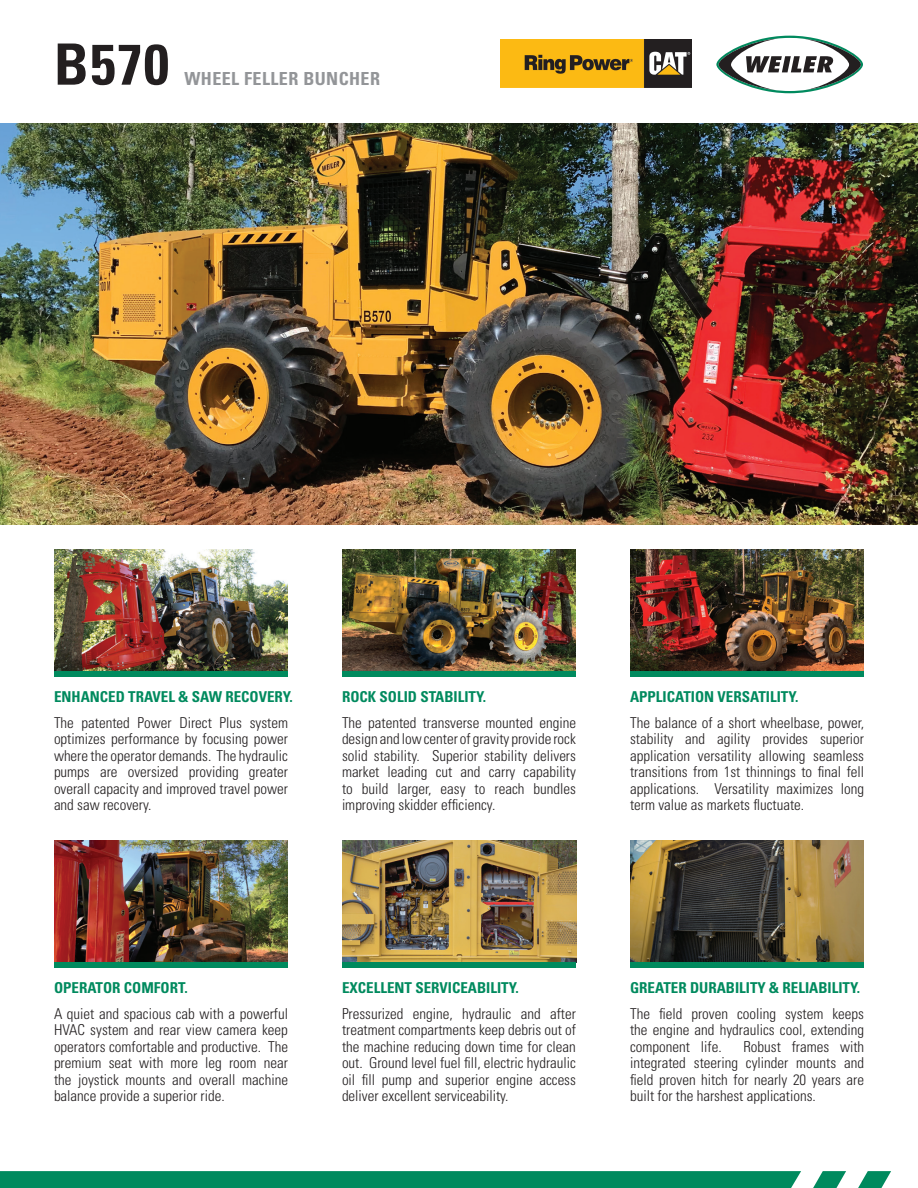
<style>
.page{position:relative;width:918px;height:1188px;background:#fff}
.page>*{position:absolute;margin:0;border:0;box-sizing:border-box;transform-origin:0 0}
.t1{font:700 condensed 57px "Univers LT Std";color:#231f20}
.t2{font:700 condensed 18px "Univers LT Std";letter-spacing:.025em;color:#939598}
.t3{font:300 condensed 15px/16.5px "Univers LT Std";color:#231f20;text-align:justify}
.t4{font:700 condensed 15px "Univers LT Std";color:#008a5e}
</style>
<div class="page">
<img style="left:0;top:123px;width:918px;height:402px">
<img style="left:54px;top:550px;width:234px;height:121px">
<img style="left:342px;top:550px;width:234px;height:121px">
<img style="left:630px;top:550px;width:234px;height:121px">
<img style="left:54px;top:841px;width:234px;height:121px">
<img style="left:342px;top:841px;width:234px;height:121px">
<img style="left:630px;top:841px;width:234px;height:121px">
<svg style="left:0;top:1171px;width:891px;height:17px;background:#0f9067"></svg>
<div style="left:54px;top:671px;width:234px;height:5px;background:#008a5e"></div>
<div style="left:342px;top:671px;width:234px;height:5px;background:#008a5e"></div>
<div style="left:630px;top:671px;width:234px;height:5px;background:#008a5e"></div>
<div style="left:54px;top:962px;width:234px;height:6px;background:#008a5e"></div>
<div style="left:342px;top:962px;width:234px;height:6px;background:#008a5e"></div>
<div style="left:630px;top:962px;width:234px;height:6px;background:#008a5e"></div>
<svg style="left:716px;top:36px;width:147px;height:57px"></svg>
<img style="left:500px;top:40px;width:191px;height:48px">
<p class="t1" style="left:54px;top:29px;width:117px">B570</p>
<p class="t2" style="left:185px;top:67px;width:197px">WHEEL FELLER BUNCHER</p>
<p class="t4" style="left:54px;top:688px;width:240px">ENHANCED TRAVEL &amp; SAW RECOVERY.</p>
<p class="t4" style="left:342px;top:688px;width:146px">ROCK SOLID STABILITY.</p>
<p class="t4" style="left:630px;top:688px;width:170px">APPLICATION VERSATILITY.</p>
<p class="t3" style="left:54px;top:714px;width:236px">The patented Power Direct Plus system optimizes performance by focusing power where the operator demands. The hydraulic pumps are oversized providing greater overall capacity and improved travel power and saw recovery.</p>
<p class="t3" style="left:342px;top:714px;width:236px">The patented transverse mounted engine design and low center of gravity provide rock solid stability. Superior stability delivers market leading cut and carry capability to build larger, easy to reach bundles improving skidder efficiency.</p>
<p class="t3" style="left:630px;top:714px;width:236px">The balance of a short wheelbase, power, stability and agility provides superior application versatility allowing seamless transitions from 1st thinnings to final fell applications. Versatility maximizes long term value as markets fluctuate.</p>
<p class="t4" style="left:54px;top:979px;width:135px">OPERATOR COMFORT.</p>
<p class="t4" style="left:342px;top:979px;width:178px">EXCELLENT SERVICEABILITY.</p>
<p class="t4" style="left:630px;top:979px;width:231px">GREATER DURABILITY &amp; RELIABILITY.</p>
<p class="t3" style="left:54px;top:1005px;width:236px">A quiet and spacious cab with a powerful HVAC system and rear view camera keep operators comfortable and productive. The premium seat with more leg room near the joystick mounts and overall machine balance provide a superior ride.</p>
<p class="t3" style="left:342px;top:1005px;width:236px">Pressurized engine, hydraulic and after treatment compartments keep debris out of the machine reducing down time for clean out. Ground level fuel fill, electric hydraulic oil fill pump and superior engine access deliver excellent serviceability.</p>
<p class="t3" style="left:630px;top:1005px;width:235px">The field proven cooling system keeps the engine and hydraulics cool, extending component life.</p>
<p class="t3" style="left:630px;top:1038px;width:236px;text-indent:113px">Robust frames with integrated steering cylinder mounts and field proven hitch for nearly 20 years are built for the harshest applications.</p>
</div>
